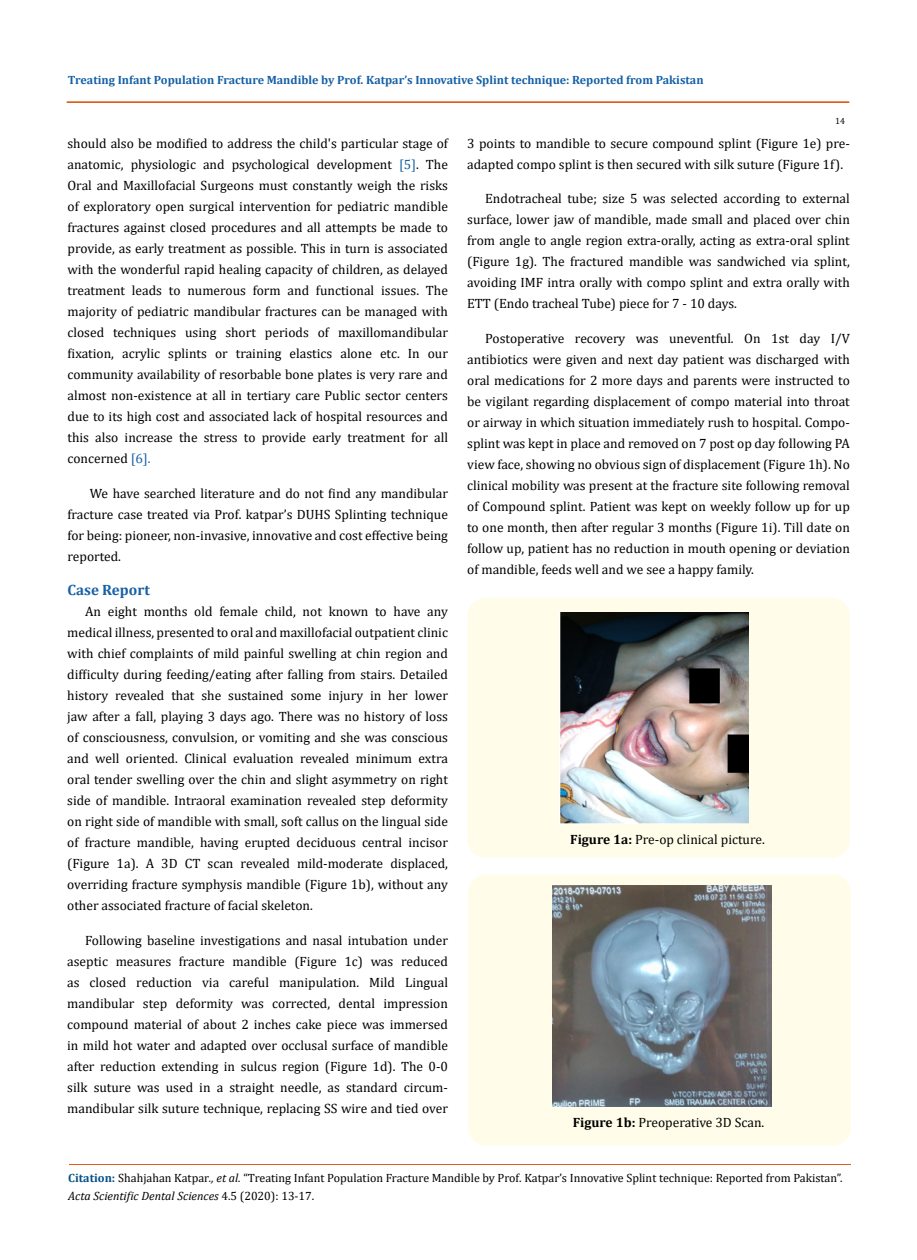
<style>
.page{position:relative;width:917px;height:1260px;background:#fff}
.page>*{position:absolute;margin:0;border:0;box-sizing:border-box;transform-origin:0 0}
.t1{font:700 15px "Cambria";color:#1560a6}
.t2{font:13.5px/21px "Cambria";color:#000;text-align:justify}
.t3{font:12px/18px "Cambria";color:#000}
.t4{font:700 12px "Cambria";color:#1560a6}
.t5{font:9px "Cambria";color:#000}
.s1{color:#1560a6}
.s2{font-weight:700}
.s3{font-weight:700;color:#035089}
.s4{font-style:italic}
</style>
<div class="page">
<div style="left:467px;top:598px;width:382px;height:260px;background:#fffde9;border-radius:18px"></div>
<img style="left:559px;top:613px;width:189px;height:211px">
<div style="left:468px;top:874px;width:382px;height:272px;background:#fffde9;border-radius:18px"></div>
<img style="left:552px;top:886px;width:219px;height:221px">
<div style="left:67px;top:102px;width:782px;height:1px;border:1px solid #e05d1a"></div>
<hr style="left:69px;top:1165px;width:781px;height:1px;background:#e05d1a">
<p class="t4" style="left:68px;top:71px;width:637px">Treating Infant Population Fracture Mandible by Prof. Katpar’s Innovative Splint technique: Reported from Pakistan</p>
<p class="t5" style="left:835px;top:115px;width:11px">14</p>
<p class="t2" style="left:67px;top:133px;width:382px">should also be modified to address the child's particular stage of anatomic, physiologic and psychological development <span class="s1">[5]</span>. The Oral and Maxillofacial Surgeons must constantly weigh the risks of exploratory open surgical intervention for pediatric mandible fractures against closed procedures and all attempts be made to provide, as early treatment as possible. This in turn is associated with the wonderful rapid healing capacity of children, as delayed treatment leads to numerous form and functional issues. The majority of pediatric mandibular fractures can be managed with closed techniques using short periods of maxillomandibular fixation, acrylic splints or training elastics alone etc. In our community availability of resorbable bone plates is very rare and almost non-existence at all in tertiary care Public sector centers due to its high cost and associated lack of hospital resources and this also increase the stress to provide early treatment for all concerned <span class="s1">[6].</span></p>
<p class="t2" style="left:67px;top:482px;width:382px;text-indent:22px">We have searched literature and do not find any mandibular fracture case treated via Prof. katpar’s DUHS Splinting technique for being: pioneer, non-invasive, innovative and cost effective being reported.</p>
<p class="t1" style="left:67px;top:579px;width:84px">Case Report</p>
<p class="t2" style="left:67px;top:601px;width:382px;text-indent:18px">An eight months old female child, not known to have any medical illness, presented to oral and maxillofacial outpatient clinic with chief complaints of mild painful swelling at chin region and difficulty during feeding/eating after falling from stairs. Detailed history revealed that she sustained some injury in her lower jaw after a fall, playing 3 days ago. There was no history of loss of consciousness, convulsion, or vomiting and she was conscious and well oriented. Clinical evaluation revealed minimum extra oral tender swelling over the chin and slight asymmetry on right side of mandible. Intraoral examination revealed step deformity on right side of mandible with small, soft callus on the lingual side of fracture mandible, having erupted deciduous central incisor (Figure 1a). A 3D CT scan revealed mild-moderate displaced, overriding fracture symphysis mandible (Figure 1b), without any other associated fracture of facial skeleton.</p>
<p class="t2" style="left:67px;top:929px;width:382px;text-indent:18px">Following baseline investigations and nasal intubation under aseptic measures fracture mandible (Figure 1c) was reduced as closed reduction via careful manipulation. Mild Lingual mandibular step deformity was corrected, dental impression compound material of about 2 inches cake piece was immersed in mild hot water and adapted over occlusal surface of mandible after reduction extending in sulcus region (Figure 1d). The 0-0 silk suture was used in a straight needle, as standard circum&shy;mandibular silk suture technique, replacing SS wire and tied over</p>
<p class="t2" style="left:467px;top:133px;width:384px">3 points to mandible to secure compound splint (Figure 1e) pre&shy;adapted compo splint is then secured with silk suture (Figure 1f).</p>
<p class="t2" style="left:467px;top:188px;width:384px;text-indent:18px">Endotracheal tube; size 5 was selected according to external surface, lower jaw of mandible, made small and placed over chin from angle to angle region extra-orally, acting as extra-oral splint (Figure 1g). The fractured mandible was sandwiched via splint, avoiding IMF intra orally with compo splint and extra orally with ETT (Endo tracheal Tube) piece for 7 - 10 days.</p>
<p class="t2" style="left:467px;top:328px;width:384px;text-indent:18px">Postoperative recovery was uneventful. On 1st day I/V antibiotics were given and next day patient was discharged with oral medications for 2 more days and parents were instructed to be vigilant regarding displacement of compo material into throat or airway in which situation immediately rush to hospital. Compo&shy;splint was kept in place and removed on 7 post op day following PA view face, showing no obvious sign of displacement (Figure 1h). No clinical mobility was present at the fracture site following removal of Compound splint. Patient was kept on weekly follow up for up to one month, then after regular 3 months (Figure 1i). Till date on follow up, patient has no reduction in mouth opening or deviation of mandible, feeds well and we see a happy family.</p>
<p class="t2" style="left:570px;top:829px;width:196px"><span class="s2">Figure 1a:</span> Pre-op clinical picture.</p>
<p class="t2" style="left:572px;top:1111px;width:193px"><span class="s2">Figure 1b:</span> Preoperative 3D Scan.</p>
<p class="t3" style="left:68px;top:1169px;width:775px"><span class="s3">Citation:</span> Shahjahan Katpar<span class="s4">., et al.</span> “Treating Infant Population Fracture Mandible by Prof. Katpar’s Innovative Splint technique: Reported from Pakistan”.<br><span class="s4">Acta Scientific Dental Sciences</span> 4.5 (2020): 13-17.</p>
</div>
